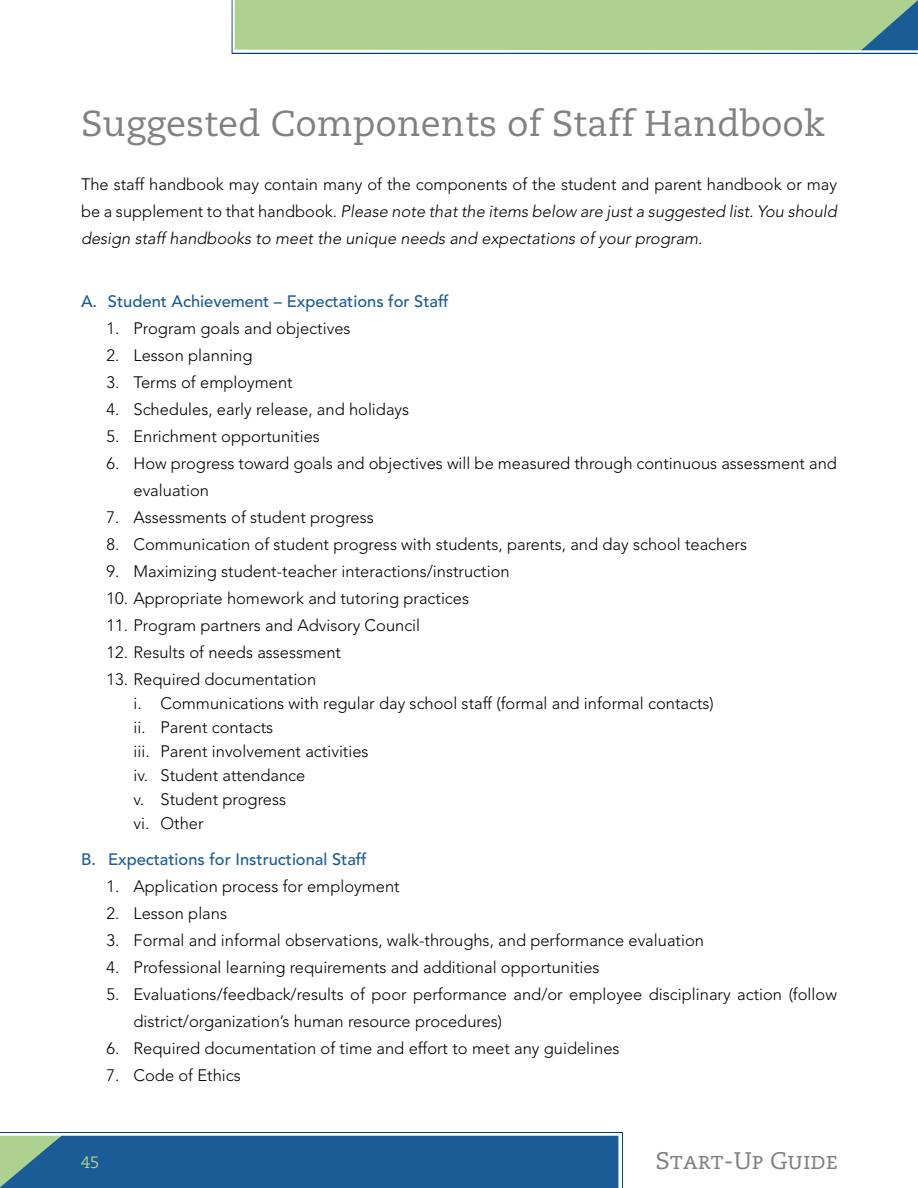
<style>
.page{position:relative;width:918px;height:1188px;background:#fff}
.page>*{position:absolute;margin:0;border:0;box-sizing:border-box;transform-origin:0 0}
.t1{font:36px "Caecilia LT Std";color:#818181}
.t2{font:24px "Caecilia LT Std";color:#818181}
.t3{font:300 16.5px/24px "Avenir LT Std";color:#000}
.t4{font:italic 300 16.5px/27px "Avenir LT Std";color:#000;text-align:justify}
.t5{font:500 16.5px "Avenir LT Std";color:#1a5c96}
.t6{font:16.5px "Caecilia LT Std";color:#add18f}
.s1{font-style:normal}
</style>
<div class="page">
<svg style="left:232px;top:0;width:686px;height:54px;background:#a7cb95"></svg>
<div style="left:0;top:1134px;width:621px;height:54px;background:linear-gradient(to bottom,#9cb8d1,#9cb8d1)"></div>
<div style="left:0;top:1136px;width:618px;height:52px;background:#1a5c96"></div>
<h1 class="t1" style="left:81px;top:102px;width:746px">Suggested Components of Staff Handbook</h1>
<p class="t4" style="left:81px;top:171px;width:758px"><span class="s1">The staff handbook may contain many of the components of the student and parent handbook or may be a supplement to that handbook.</span> Please note that the items below are just a suggested list. You should design staff handbooks to meet the unique needs and expectations of your program.</p>
<p class="t5" style="left:81px;top:292px;width:369px">A. Student Achievement – Expectations for Staff</p>
<p class="t3" style="left:107px;top:316px;width:246px">1. Program goals and objectives</p>
<p class="t3" style="left:107px;top:343px;width:147px">2. Lesson planning</p>
<p class="t3" style="left:107px;top:370px;width:188px">3. Terms of employment</p>
<p class="t3" style="left:107px;top:397px;width:304px">4. Schedules, early release, and holidays</p>
<p class="t3" style="left:107px;top:424px;width:215px">5. Enrichment opportunities</p>
<p class="t3" style="left:134px;top:450px;width:705px;line-height:27px;text-indent:-27px">6. How progress toward goals and objectives will be measured through continuous assessment and evaluation</p>
<p class="t3" style="left:107px;top:505px;width:269px">7. Assessments of student progress</p>
<p class="t3" style="left:107px;top:532px;width:642px">8. Communication of student progress with students, parents, and day school teachers</p>
<p class="t3" style="left:107px;top:559px;width:405px">9. Maximizing student-teacher interactions/instruction</p>
<p class="t3" style="left:107px;top:586px;width:364px">10. Appropriate homework and tutoring practices</p>
<p class="t3" style="left:107px;top:613px;width:315px">11. Program partners and Advisory Council</p>
<p class="t3" style="left:107px;top:640px;width:236px">12. Results of needs assessment</p>
<p class="t3" style="left:134px;top:667px;width:582px;text-indent:-27px">13. Required documentation<br>i. Communications with regular day school staff (formal and informal contacts) ii. Parent contacts<br>iii. Parent involvement activities<br>iv. Student attendance<br>v. Student progress<br>vi. Other</p>
<p class="t5" style="left:81px;top:850px;width:287px">B. Expectations for Instructional Staff</p>
<p class="t3" style="left:107px;top:874px;width:295px">1. Application process for employment</p>
<p class="t3" style="left:107px;top:901px;width:122px">2. Lesson plans</p>
<p class="t3" style="left:107px;top:928px;width:599px">3. Formal and informal observations, walk-throughs, and performance evaluation</p>
<p class="t3" style="left:107px;top:955px;width:495px">4. Professional learning requirements and additional opportunities</p>
<p class="t3" style="left:134px;top:981px;width:705px;line-height:27px;text-indent:-27px">5. Evaluations/feedback/results of poor performance and/or employee disciplinary action (follow district/organization’s human resource procedures)</p>
<p class="t3" style="left:107px;top:1036px;width:515px">6. Required documentation of time and effort to meet any guidelines</p>
<p class="t3" style="left:107px;top:1063px;width:136px">7. Code of Ethics</p>
<p class="t6" style="left:81px;top:1153px;width:20px">45</p>
<h2 class="t2" style="left:656px;top:1147px;width:184px">Start-Up Guide</h2>
</div>
